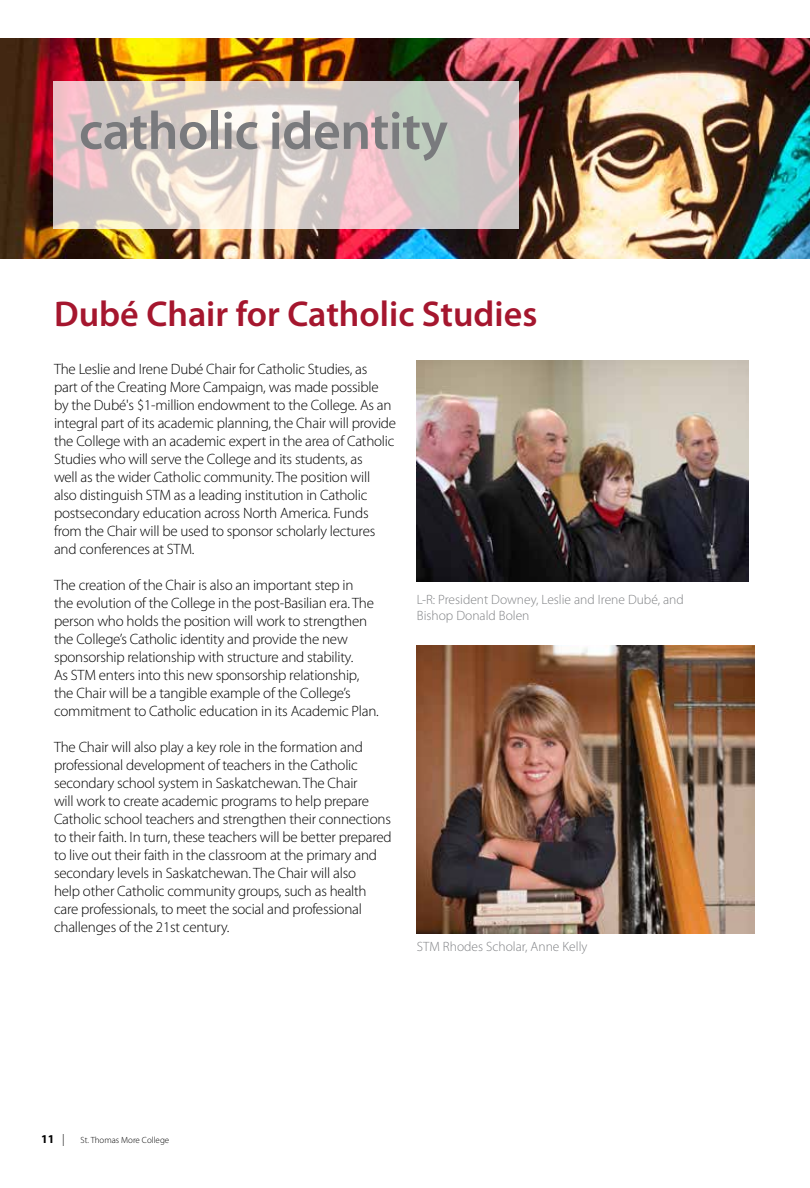
<style>
.page{position:relative;width:810px;height:1188px;background:#fff}
.page>*{position:absolute;margin:0;border:0;box-sizing:border-box;transform-origin:0 0}
.t1{font:600 54px "Myriad Pro";letter-spacing:-.01em;color:#797a7d}
.t2{font:600 36px "Myriad Pro";color:#a5162e}
.t3{font:300 15px/18px "Myriad Pro";letter-spacing:-.015em;color:#000}
.t4{font:300 13.5px/16.2px "Myriad Pro";color:#808285}
.t5{font:700 12px "Myriad Pro";color:#000}
.t6{font:300 9px "Myriad Pro";color:#000}
.s1{font-weight:300}
</style>
<div class="page">
<img style="left:0;top:39px;width:810px;height:219px">
<img style="left:417px;top:646px;width:337px;height:287px">
<svg style="left:54px;top:81px;width:465px;height:148px;background:#d9cdc9"></svg>
<img style="left:417px;top:360px;width:331px;height:221px">
<h1 class="t1" style="left:79px;top:96px;width:370px">catholic identity</h1>
<h2 class="t2" style="left:54px;top:291px;width:485px">Dubé Chair for Catholic Studies</h2>
<p class="t3" style="left:54px;top:360px;width:344px">The Leslie and Irene Dubé Chair for Catholic Studies, as<br>part of the Creating More Campaign, was made possible by the Dubé's $1-million endowment to the College. As an integral part of its academic planning, the Chair will provide the College with an academic expert in the area of Catholic Studies who will serve the College and its students, as<br>well as the wider Catholic community. The position will also distinguish STM as a leading institution in Catholic postsecondary education across North America. Funds from the Chair will be used to sponsor scholarly lectures and conferences at STM.</p>
<p class="t3" style="left:54px;top:576px;width:326px">The creation of the Chair is also an important step in<br>the evolution of the College in the post-Basilian era. The person who holds the position will work to strengthen the College’s Catholic identity and provide the new sponsorship relationship with structure and stability.<br>As STM enters into this new sponsorship relationship, the Chair will be a tangible example of the College’s commitment to Catholic education in its Academic Plan.</p>
<p class="t3" style="left:54px;top:738px;width:339px">The Chair will also play a key role in the formation and professional development of teachers in the Catholic secondary school system in Saskatchewan. The Chair<br>will work to create academic programs to help prepare Catholic school teachers and strengthen their connections to their faith. In turn, these teachers will be better prepared to live out their faith in the classroom at the primary and secondary levels in Saskatchewan. The Chair will also<br>help other Catholic community groups, such as health care professionals, to meet the social and professional challenges of the 21st century.</p>
<p class="t4" style="left:417px;top:592px;width:268px">L-R: President Downey, Leslie and Irene Dubé, and<br>Bishop Donald Bolen</p>
<p class="t4" style="left:417px;top:938px;width:172px">STM Rhodes Scholar, Anne Kelly</p>
<p class="t5" style="left:41px;top:1131px;width:25px">11 <span class="s1">|</span></p>
<p class="t6" style="left:81px;top:1135px;width:90px">St. Thomas More College</p>
</div>
